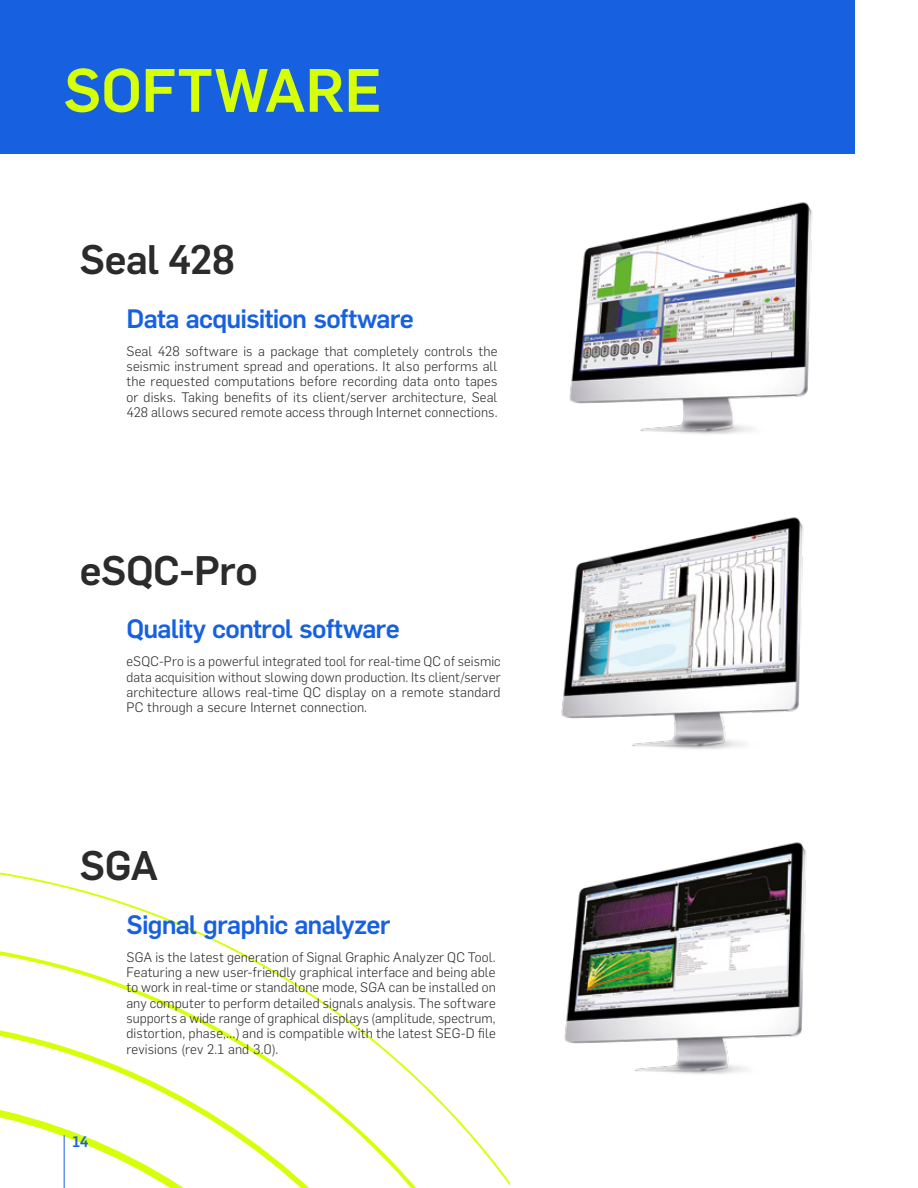
<style>
.page{position:relative;width:918px;height:1188px;background:#fff}
.page>*{position:absolute;margin:0;border:0;box-sizing:border-box;transform-origin:0 0}
.t1{font:500 60px "Flama";color:#d6ff0a}
.t2{font:500 40.5px "Flama";letter-spacing:-.015em;color:#2b2b2b}
.t3{font:500 26.1px "Flama";letter-spacing:-.03em;color:#1761e1}
.t4{font:500 15px "Flama";color:#1761e1}
.t5{font:300 13.5px/15.3px "Flama";letter-spacing:.01em;color:#2b2b2b;text-align:justify}
</style>
<div class="page">
<div style="left:0;top:0;width:855px;height:153px;background:#1761e1"></div>
<hr style="left:917px;top:0;width:1px;height:1188px;background:#1761e1">
<svg style="left:0;top:872px;width:430px;height:316px"></svg>
<svg style="left:0;top:1163px;width:354px;height:25px"></svg>
<hr style="left:64px;top:1135px;width:1px;height:53px;background:#1761e1">
<img style="left:569px;top:202px;width:243px;height:232px">
<img style="left:561px;top:517px;width:243px;height:232px">
<img style="left:564px;top:842px;width:243px;height:232px">
<img style="left:917px;top:571px;width:1px;height:617px">
<h1 class="t1" style="left:64px;top:45px;width:320px">SOFTWARE</h1>
<h2 class="t2" style="left:80px;top:229px;width:157px">Seal 428</h2>
<h3 class="t3" style="left:126px;top:299px;width:289px">Data acquisition software</h3>
<p class="t5" style="left:126px;top:343px;width:372px">Seal 428 software is a package that completely controls the seismic instrument spread and operations. It also performs all the requested computations before recording data onto tapes or disks. Taking benefits of its client/server architecture, Seal 428 allows secured remote access through Internet connections.</p>
<h2 class="t2" style="left:80px;top:540px;width:179px">eSQC-Pro</h2>
<h3 class="t3" style="left:126px;top:609px;width:275px">Quality control software</h3>
<p class="t5" style="left:126px;top:653px;width:376px">eSQC-Pro is a powerful integrated tool for real-time QC of seismic data acquisition without slowing down production. Its client/server architecture allows real-time QC display on a remote standard PC through a secure Internet connection.</p>
<h2 class="t2" style="left:80px;top:836px;width:80px">SGA</h2>
<h3 class="t3" style="left:126px;top:905px;width:266px">Signal graphic analyzer</h3>
<p class="t5" style="left:126px;top:949px;width:371px">SGA is the latest generation of Signal Graphic Analyzer QC Tool.<br>Featuring a new user-friendly graphical interface and being able to work in real-time or standalone mode, SGA can be installed on any computer to perform detailed signals analysis. The software supports a wide range of graphical displays (amplitude, spectrum, distortion, phase,…) and is compatible with the latest SEG-D file revisions (rev 2.1 and 3.0).</p>
<p class="t4" style="left:73px;top:1131px;width:17px">14</p>
</div>
